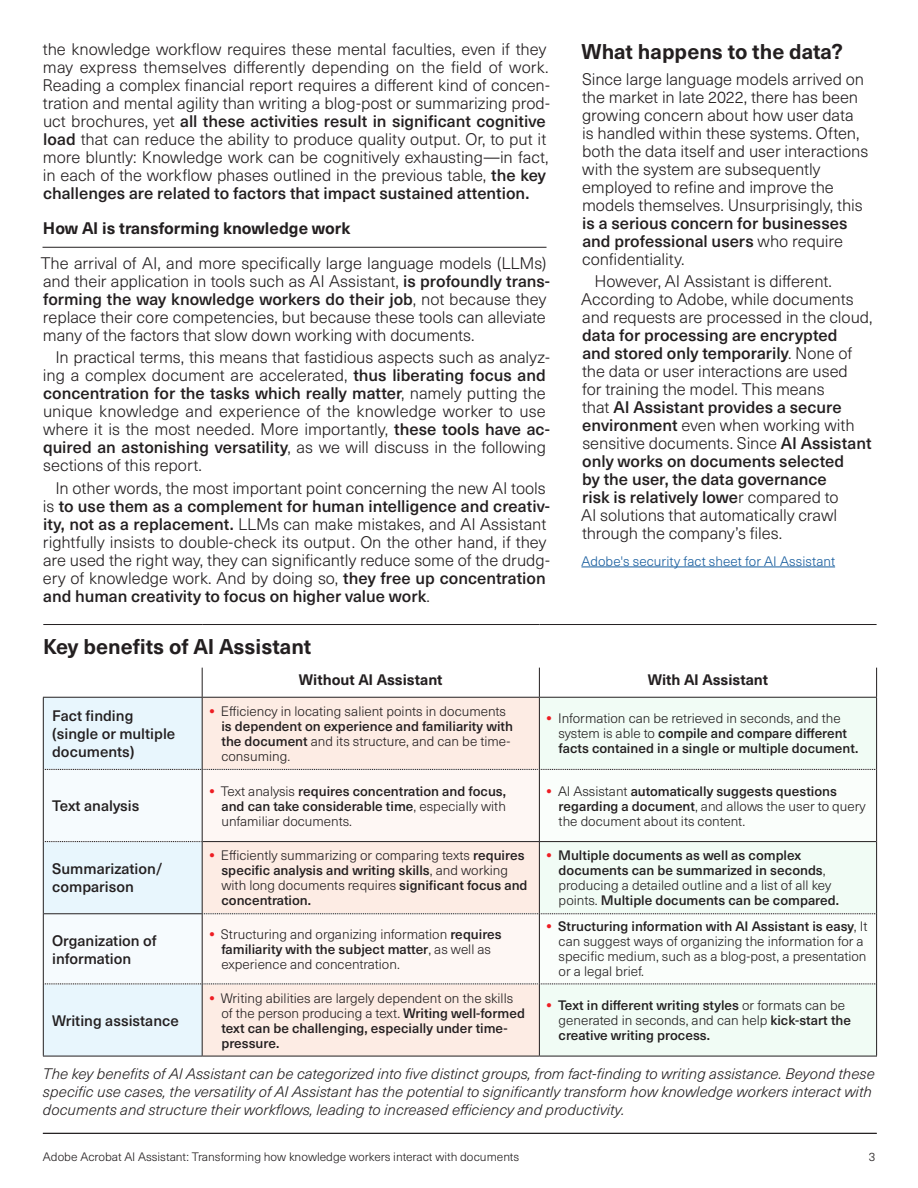
<style>
.page{position:relative;width:918px;height:1188px;background:#fff}
.page>*{position:absolute;margin:0;border:0;box-sizing:border-box;transform-origin:0 0}
.Sidebar_New{font:700 21px "Neue Haas Unica W1 G";color:#231f20}
.Text_II_-_first{font:300 16.5px/18px "Neue Haas Unica W1 G";letter-spacing:-.005em;color:#231f20}
.Text_II{font:300 16.5px/18px "Neue Haas Unica W1 G";letter-spacing:-.005em;color:#231f20}
.Sidebar_Next{font:300 16.5px/18px "Neue Haas Unica W1 G";letter-spacing:-.005em;color:#231f20}
.Sidebar_First{font:300 16.5px/18px "Neue Haas Unica W1 G";letter-spacing:-.005em;color:#231f20}
.Subtitle_rule{font:700 16.5px "Neue Haas Unica W1 G";color:#231f20}
.t1{font:italic 300 15px/18px "Neue Haas Unica W1 G";color:#231f20}
.t2{font:500 15px/18px "Neue Haas Unica W1 G";color:#231f20}
.t3{font:700 15px "Neue Haas Unica W1 G";color:#231f20}
.t4{font:300 13.5px/15px "Neue Haas Unica W1 G";color:#231f20}
.t5{font:500 13.5px/15px "Neue Haas Unica W1 G";color:#231f20}
.Sidebar_Next-2{font:300 13.5px "Neue Haas Unica W1 G";letter-spacing:.005em;color:#175d9e}
.t6{font:300 12px "Neue Haas Unica W1 G";color:#231f20}
.s1{font-weight:500}
.s2{font-weight:800;color:#ee1d23}
.s3{font-weight:300}
</style>
<div class="page">
<div style="left:44px;top:698px;width:158px;height:358px;background:#e8f6fd"></div>
<div style="left:203px;top:698px;width:336px;height:358px;background:#fdece4"></div>
<div style="left:540px;top:698px;width:336px;height:358px;background:#f1fcf5"></div>
<svg style="left:202px;top:668px;width:1px;height:29px"></svg>
<svg style="left:539px;top:668px;width:1px;height:29px"></svg>
<svg style="left:876px;top:668px;width:1px;height:29px"></svg>
<hr style="left:202px;top:698px;width:1px;height:71px;background:#231f20">
<hr style="left:539px;top:698px;width:1px;height:71px;background:#231f20">
<hr style="left:202px;top:984px;width:1px;height:72px;background:#231f20">
<hr style="left:539px;top:984px;width:1px;height:72px;background:#231f20">
<hr style="left:43px;top:697px;width:159px;height:1px;background:#231f20">
<hr style="left:43px;top:698px;width:1px;height:71px;background:#231f20">
<hr style="left:202px;top:697px;width:337px;height:1px;background:#231f20">
<hr style="left:539px;top:697px;width:338px;height:1px;background:#231f20">
<hr style="left:876px;top:698px;width:1px;height:71px;background:#231f20">
<hr style="left:43px;top:984px;width:1px;height:72px;background:#231f20">
<hr style="left:876px;top:984px;width:1px;height:72px;background:#231f20">
<hr style="left:43px;top:1056px;width:159px;height:1px;background:#231f20">
<hr style="left:202px;top:1056px;width:337px;height:1px;background:#231f20">
<hr style="left:539px;top:1056px;width:338px;height:1px;background:#231f20">
<svg style="left:43px;top:769px;width:834px;height:216px"></svg>
<hr style="left:203px;top:841px;width:336px;height:1px;background:#231f20">
<hr style="left:539px;top:841px;width:337px;height:1px;background:#231f20">
<hr style="left:44px;top:914px;width:158px;height:1px;background:#231f20">
<hr style="left:43px;top:624px;width:159px;height:1px;background:#231f20">
<hr style="left:202px;top:624px;width:337px;height:1px;background:#231f20">
<hr style="left:539px;top:624px;width:338px;height:1px;background:#231f20">
<hr style="left:43px;top:247px;width:504px;height:1px;background:#231f20">
<hr style="left:581px;top:567px;width:254px;height:1px;background:#175d9e">
<hr style="left:43px;top:1133px;width:834px;height:1px;background:#231f20">
<p class="Text_II_-_first" style="left:43px;top:39px;width:509px">the knowledge workflow requires these mental faculties, even if they may express themselves differently depending on the field of work.<br>Reading a complex financial report requires a different kind of concen&shy;tration and mental agility than writing a blog-post or summarizing prod&shy;uct brochures, yet <span class="s1">all these activities result in significant cognitive load</span> that can reduce the ability to produce quality output. Or, to put it more bluntly: Knowledge work can be cognitively exhausting—in fact, in each of the workflow phases outlined in the previous table, <span class="s1">the key challenges are related to factors that impact sustained attention.</span></p>
<p class="Subtitle_rule" style="left:43px;top:216px;width:309px">How AI is transforming knowledge work</p>
<p class="Text_II_-_first" style="left:41px;top:253px;width:511px">The arrival of AI, and more specifically large language models (LLMs) and their application in tools such as AI Assistant, <span class="s1">is profoundly trans&shy;forming the way knowledge workers do their job</span>, not because they replace their core competencies, but because these tools can alleviate many of the factors that slow down working with documents.</p>
<p class="Text_II" style="left:43px;top:348px;width:509px;text-indent:12px">In practical terms, this means that fastidious aspects such as analyz&shy;ing a complex document are accelerated, <span class="s1">thus liberating focus and concentration for the tasks which really matter</span>, namely putting the unique knowledge and experience of the knowledge worker to use where it is the most needed. More importantly, <span class="s1">these tools have ac&shy;quired an astonishing versatility</span>, as we will discuss in the following sections of this report.</p>
<p class="Text_II" style="left:43px;top:478px;width:509px;text-indent:12px">In other words, the most important point concerning the new AI tools is <span class="s1">to use them as a complement for human intelligence and creativ&shy;ity, not as a replacement.</span> LLMs can make mistakes, and AI Assistant rightfully insists to double-check its output. On the other hand, if they are used the right way, they can significantly reduce some of the drudg&shy;ery of knowledge work. And by doing so, <span class="s1">they free up concentration and human creativity to focus on higher value work</span>.</p>
<p class="Sidebar_New" style="left:582px;top:35px;width:263px">What happens to the data?</p>
<p class="Sidebar_First" style="left:582px;top:69px;width:288px">Since large language models arrived on the market in late 2022, there has been growing concern about how user data is handled within these systems. Often, both the data itself and user interactions with the system are subsequently employed to refine and improve the models themselves. Unsurprisingly, this <span class="s1">is a serious concern for businesses and professional users</span> who require confidentiality.</p>
<p class="Sidebar_Next" style="left:581px;top:272px;width:293px;text-indent:13px">However, AI Assistant is different.<br>According to Adobe, while documents and requests are processed in the cloud, <span class="s1">data for processing are encrypted<br>and stored only temporarily</span>. None of the data or user interactions are used<br>for training the model. This means<br>that <span class="s1">AI Assistant provides a secure environment</span> even when working with sensitive documents. Since <span class="s1">AI Assistant only works on documents selected<br>by the user, the data governance<br>risk is relatively lowe</span>r compared to<br>AI solutions that automatically crawl through the company’s files.</p>
<p class="Sidebar_Next-2" style="left:581px;top:551px;width:255px">Adobe's security fact sheet for AI Assistant</p>
<p class="Sidebar_New" style="left:43px;top:631px;width:270px">Key benefits of AI Assistant</p>
<p class="t3" style="left:299px;top:668px;width:145px">Without AI Assistant</p>
<p class="t3" style="left:648px;top:668px;width:122px">With AI Assistant</p>
<p class="t2" style="left:52px;top:706px;width:125px">Fact finding (single or multiple documents)</p>
<p class="t4" style="left:221px;top:703px;width:293px;text-indent:-12px"><span class="s2">•</span> Efficiency in locating salient points in documents <span class="s1">is dependent on experience and familiarity with the document</span> and its structure, and can be time&shy;consuming.</p>
<p class="t5" style="left:559px;top:710px;width:301px;text-indent:-12px"><span class="s2">•</span> <span class="s3">Information can be retrieved in seconds, and the system is able to</span> compile and compare different facts contained in a single or multiple document.</p>
<p class="t2" style="left:52px;top:796px;width:89px">Text analysis</p>
<p class="t5" style="left:221px;top:783px;width:286px;text-align:justify;text-indent:-12px"><span class="s2">•</span> <span class="s3">Text analysis</span> requires concentration and focus, and can take considerable time<span class="s3">, especially with unfamiliar documents.</span></p>
<p class="t4" style="left:559px;top:783px;width:308px;text-indent:-12px"><span class="s2">•</span> AI Assistant <span class="s1">automatically suggests questions regarding a document</span>, and allows the user to query the document about its content.</p>
<p class="t2" style="left:52px;top:859px;width:112px">Summarization/ comparison</p>
<p class="t4" style="left:221px;top:847px;width:308px;text-indent:-12px"><span class="s2">•</span> Efficiently summarizing or comparing texts <span class="s1">requires specific analysis and writing skills</span>, and working with long documents requires <span class="s1">significant focus and concentration.</span></p>
<p class="t5" style="left:559px;top:847px;width:282px;text-indent:-12px"><span class="s2">•</span> Multiple documents as well as complex documents can be summarized in seconds<span class="s3">, producing a detailed outline and a list of all key points.</span> Multiple documents can be compared.</p>
<p class="t2" style="left:52px;top:930px;width:106px">Organization of information</p>
<p class="t4" style="left:221px;top:926px;width:282px;text-indent:-12px"><span class="s2">•</span> Structuring and organizing information <span class="s1">requires familiarity with the subject matter</span>, as well as experience and concentration.</p>
<p class="t4" style="left:559px;top:919px;width:310px;text-indent:-12px"><span class="s2">•</span> <span class="s1">Structuring information with AI Assistant is easy</span>, It can suggest ways of organizing the information for a specific medium, such as a blog-post, a presentation or a legal brief.</p>
<p class="t2" style="left:52px;top:1010px;width:128px">Writing assistance</p>
<p class="t4" style="left:221px;top:990px;width:305px;text-indent:-12px"><span class="s2">•</span> Writing abilities are largely dependent on the skills of the person producing a text. <span class="s1">Writing well-formed text can be challenging, especially under time&shy;pressure.</span></p>
<p class="t5" style="left:559px;top:997px;width:294px;text-indent:-12px"><span class="s2">•</span> Text in different writing styles <span class="s3">or formats can be generated in seconds, and can help</span> kick-start the creative writing process.</p>
<p class="t1" style="left:43px;top:1064px;width:833px">The key benefits of AI Assistant can be categorized into five distinct groups, from fact-finding to writing assistance. Beyond these specific use cases, the versatility of AI Assistant has the potential to significantly transform how knowledge workers interact with documents and structure their workflows, leading to increased efficiency and productivity.</p>
<p class="t6" style="left:43px;top:1148px;width:478px">Adobe Acrobat AI Assistant: Transforming how knowledge workers interact with documents</p>
<p class="t6" style="left:869px;top:1148px;width:8px">3</p>
</div>
